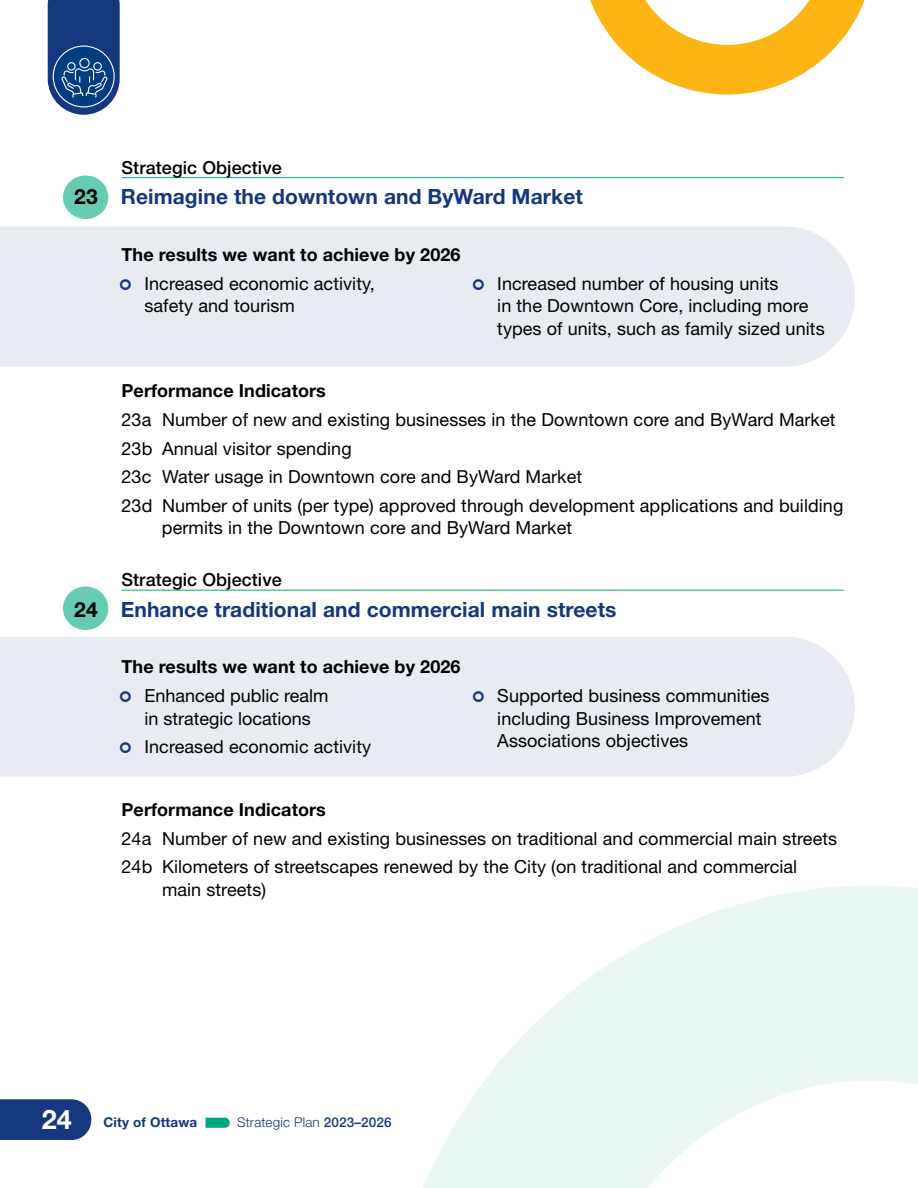
<style>
.page{position:relative;width:918px;height:1188px;background:#fff}
.page>*{position:absolute;margin:0;border:0;box-sizing:border-box;transform-origin:0 0}
.t1{font:700 21px "Helvetica Neue LT Std";letter-spacing:.005em;color:#14377d}
.t2{font:18px/22.5px "Helvetica Neue LT Std";letter-spacing:.005em;color:#000}
.t3{font:700 18px "Helvetica Neue LT Std";letter-spacing:.005em;color:#000}
.t4{font:500 18px "Helvetica Neue LT Std";letter-spacing:.005em;color:#000}
.t5{font:300 13.5px "Helvetica Neue LT Std";letter-spacing:.01em;color:#14377d}
.t6{font:700 13.5px "Helvetica Neue LT Std";letter-spacing:.01em;color:#14377d}
.s1{color:#000}
.s2{font-size:27px;color:#fff}
.s3{font-weight:500}
</style>
<div class="page">
<svg style="left:48px;top:0;width:72px;height:115px;background:#2c528e"></svg>
<div style="left:67px;top:62px;width:9px;height:9px;border:1px solid #fff;border-radius:50%"></div>
<svg style="left:423px;top:886px;width:495px;height:302px"></svg>
<svg style="left:590px;top:0;width:275px;height:95px"></svg>
<div style="left:63px;top:176px;width:45px;height:43px;background:#66cbb3;border-radius:50%"></div>
<div style="left:63px;top:587px;width:45px;height:43px;background:#66cbb3;border-radius:50%"></div>
<div style="left:0;top:637px;width:855px;height:140px;background:#e8ebf2"></div>
<div style="left:0;top:226px;width:855px;height:141px;background:#e8ebf2"></div>
<hr style="left:122px;top:177px;width:722px;height:1px;background:#00a880">
<hr style="left:122px;top:590px;width:722px;height:1px;background:#00a880">
<svg style="left:0;top:1099px;width:91px;height:41px;background:#1f4183"></svg>
<svg style="left:205px;top:1118px;width:25px;height:10px"></svg>
<svg style="left:120px;top:279px;width:11px;height:11px"></svg>
<svg style="left:473px;top:279px;width:11px;height:11px"></svg>
<svg style="left:120px;top:691px;width:11px;height:11px"></svg>
<svg style="left:120px;top:742px;width:11px;height:11px"></svg>
<svg style="left:473px;top:691px;width:11px;height:11px"></svg>
<h4 class="t4" style="left:122px;top:156px;width:162px">Strategic Objective</h4>
<h4 class="t1" style="left:74px;top:184px;width:510px"><span class="s1">23</span> Reimagine the downtown and ByWard Market</h4>
<h5 class="t3" style="left:122px;top:243px;width:341px">The results we want to achieve by 2026</h5>
<p class="t2" style="left:144px;top:272px;width:232px">Increased economic activity, safety and tourism</p>
<p class="t2" style="left:497px;top:272px;width:329px">Increased number of housing units<br>in the Downtown Core, including more types of units, such as family sized units</p>
<h5 class="t3" style="left:122px;top:379px;width:206px">Performance Indicators</h5>
<p class="t2" style="left:122px;top:408px;width:716px">23a Number of new and existing businesses in the Downtown core and ByWard Market</p>
<p class="t2" style="left:122px;top:437px;width:232px">23b Annual visitor spending</p>
<p class="t2" style="left:122px;top:465px;width:462px">23c Water usage in Downtown core and ByWard Market</p>
<p class="t2" style="left:162px;top:494px;width:683px;text-indent:-40px">23d Number of units (per type) approved through development applications and building permits in the Downtown core and ByWard Market</p>
<h4 class="t4" style="left:121px;top:569px;width:162px">Strategic Objective</h4>
<h4 class="t1" style="left:74px;top:596px;width:544px"><span class="s1">24</span> Enhance traditional and commercial main streets</h4>
<h5 class="t3" style="left:122px;top:655px;width:341px">The results we want to achieve by 2026</h5>
<p class="t2" style="left:144px;top:684px;width:186px">Enhanced public realm in strategic locations</p>
<p class="t2" style="left:144px;top:735px;width:228px">Increased economic activity</p>
<p class="t2" style="left:497px;top:684px;width:274px">Supported business communities including Business Improvement<br>Associations objectives</p>
<h5 class="t3" style="left:122px;top:798px;width:206px">Performance Indicators</h5>
<p class="t2" style="left:122px;top:827px;width:717px">24a Number of new and existing businesses on traditional and commercial main streets</p>
<p class="t2" style="left:162px;top:855px;width:637px;text-indent:-40px">24b Kilometers of streetscapes renewed by the City (on traditional and commercial main streets)</p>
<p class="t6" style="left:42px;top:1114px;width:157px"><span class="s2">24</span> City of Ottawa</p>
<p class="t5" style="left:237px;top:1114px;width:156px">Strategic Plan <span class="s3">2023–2026</span></p>
</div>
